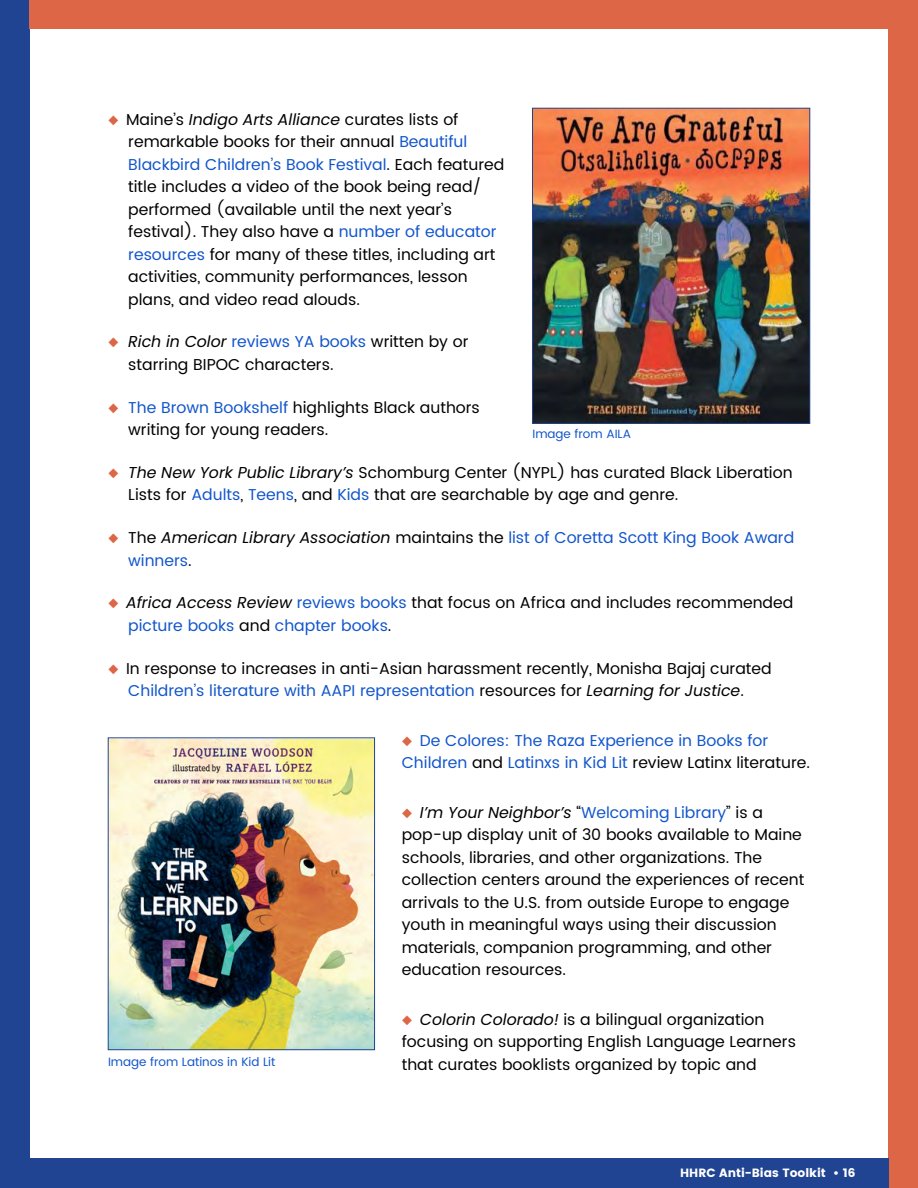
<style>
.page{position:relative;width:918px;height:1188px;background:#fff}
.page>*{position:absolute;margin:0;border:0;box-sizing:border-box;transform-origin:0 0}
.t1{font:15.75px/22.5px "Poppins";color:#000}
.t2{font:15.75px/22.5px "Poppins";color:#15c}
.t3{font:600 14.25px "Poppins";color:#fff}
.t4{font:12px "Poppins";color:#15c}
.t5{font:700 12px "Poppins";color:#fff}
.s1{color:#dc6646}
.s2{font-style:italic}
.s3{color:#15c}
.s4{color:#000}
.s5{font-style:italic;color:#000}
</style>
<div class="page">
<img style="left:110px;top:740px;width:263px;height:308px">
<div style="left:108px;top:738px;width:267px;height:312px;border:1px solid #204491"></div>
<img style="left:534px;top:110px;width:274px;height:312px">
<div style="left:532px;top:108px;width:278px;height:316px;border:1px solid #204491"></div>
<div style="left:889px;top:28px;width:29px;height:1160px;background:#dc6646"></div>
<div style="left:0;top:0;width:29px;height:1188px;background:#204491"></div>
<div style="left:29px;top:0;width:889px;height:28px;background:#dc6646"></div>
<div style="left:3px;top:1158px;width:886px;height:30px;background:#204491"></div>
<p class="t1" style="left:128px;top:108px;width:378px;text-indent:-20px"><span class="s1">◆</span> Maine’s <span class="s2">Indigo Arts Alliance</span> curates lists of remarkable books for their annual <span class="s3">Beautiful Blackbird Children’s Book Festival</span>. Each featured title includes a video of the book being read/ performed (available until the next year’s festival). They also have a <span class="s3">number of educator resources</span> for many of these titles, including art activities, community performances, lesson plans, and video read alouds.</p>
<p class="t1" style="left:128px;top:331px;width:342px;text-indent:-20px"><span class="s1">◆</span> <span class="s2">Rich in Color</span> <span class="s3">reviews YA books</span> written by or starring BIPOC characters.</p>
<p class="t1" style="left:128px;top:396px;width:353px;text-indent:-20px"><span class="s1">◆</span> <span class="s3">The Brown Bookshelf</span> highlights Black authors writing for young readers.</p>
<p class="t1" style="left:128px;top:462px;width:666px;text-indent:-20px"><span class="s1">◆</span> <span class="s2">The New York Public Library’s</span> Schomburg Center (NYPL) has curated Black Liberation<br>Lists for <span class="s3">Adults</span>, <span class="s3">Teens</span>, and <span class="s3">Kids</span> that are searchable by age and genre.</p>
<p class="t2" style="left:128px;top:527px;width:668px;text-indent:-20px"><span class="s1">◆</span> <span class="s4">The</span> <span class="s5">American Library Association</span> <span class="s4">maintains the</span> list of Coretta Scott King Book Award winners<span class="s4">.</span></p>
<p class="t1" style="left:128px;top:592px;width:667px;text-indent:-20px"><span class="s1">◆</span> <span class="s2">Africa Access Review</span> <span class="s3">reviews books</span> that focus on Africa and includes recommended <span class="s3">picture books</span> and <span class="s3">chapter books</span>.</p>
<p class="t1" style="left:108px;top:657px;width:665px;text-align:center"><span class="s1">◆</span> In response to increases in anti-Asian harassment recently, Monisha Bajaj curated<br><span class="s3">Children’s literature with AAPI representation</span> resources for <span class="s2">Learning for Justice</span>.</p>
<p class="t2" style="left:402px;top:729px;width:410px"><span class="s1">◆</span> De Colores: The Raza Experience in Books for<br>Children <span class="s4">and</span> Latinxs in Kid Lit <span class="s4">review Latinx literature.</span></p>
<p class="t1" style="left:402px;top:801px;width:404px"><span class="s1">◆</span> <span class="s2">I’m Your Neighbor’s</span> “<span class="s3">Welcoming Library</span>” is a pop-up display unit of 30 books available to Maine schools, libraries, and other organizations. The collection centers around the experiences of recent arrivals to the U.S. from outside Europe to engage youth in meaningful ways using their discussion materials, companion programming, and other education resources.</p>
<p class="t1" style="left:402px;top:1008px;width:396px"><span class="s1">◆</span> <span class="s2">Colorin Colorado!</span> is a bilingual organization focusing on supporting English Language Learners that curates booklists organized by topic and</p>
<p class="t4" style="left:532px;top:425px;width:100px">Image from AILA</p>
<p class="t4" style="left:108px;top:1053px;width:169px">Image from Latinos in Kid Lit</p>
<p class="t3" style="left:642px;top:1162px;width:203px">HHRC Anti-Bias Toolkit • 16</p>
<p class="t5" style="left:680px;top:1166px;width:177px">HHRC Anti-Bias Toolkit • 16</p>
</div>
